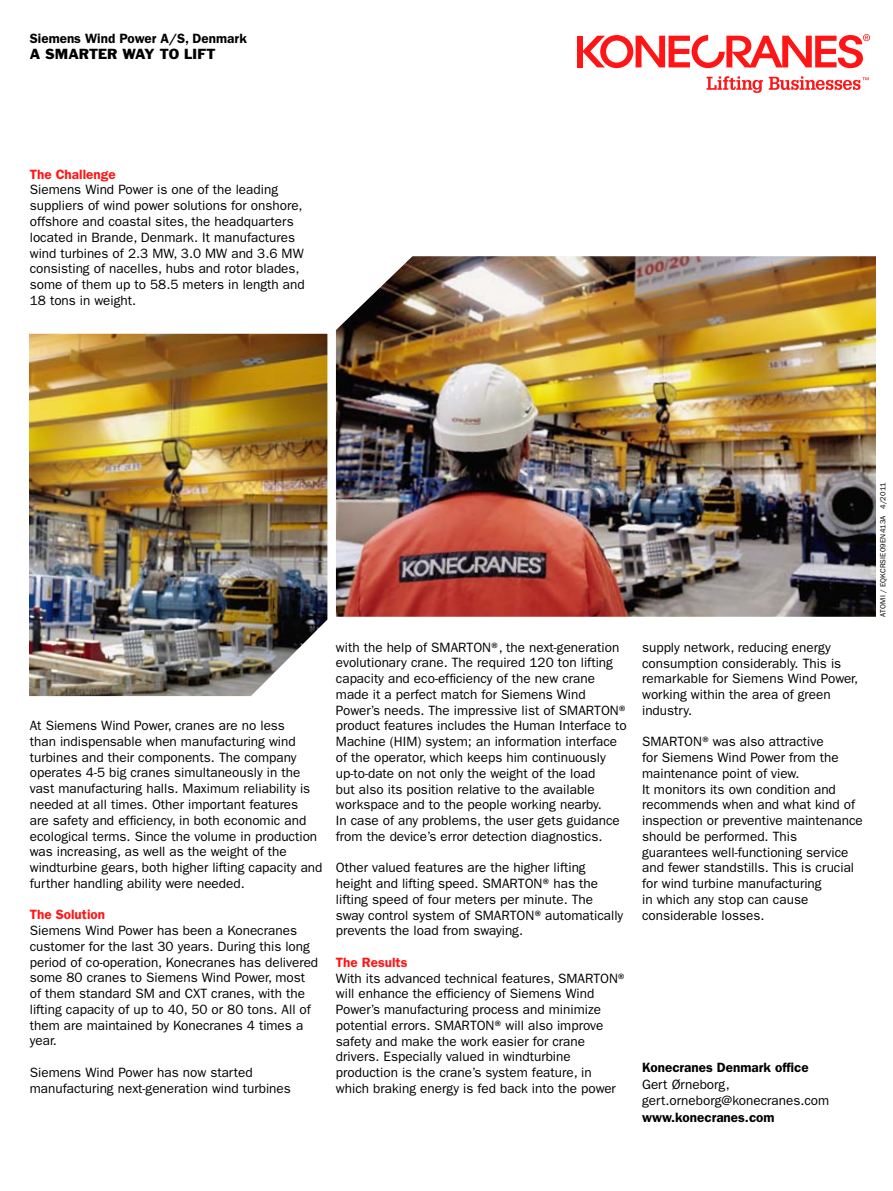
<style>
.page{position:relative;width:893px;height:1191px;background:#fff}
.page>*{position:absolute;margin:0;border:0;box-sizing:border-box;transform-origin:0 0}
.t1{font:13.5px/15.8px "ITC Franklin Gothic Std";color:#000}
.t2{font:600 13.5px "ITC Franklin Gothic Std";color:#000}
.t3{font:600 13.5px "ITC Franklin Gothic Std";color:#ff1516}
.t4{font:13.5px "Franklin Gothic Std";color:#000}
.t5{font:7.5px "ITC Franklin Gothic Std";letter-spacing:.02em;color:#000}
</style>
<div class="page">
<div style="left:577px;top:36px;width:6px;height:31px;background:#ff1516"></div>
<svg style="left:582px;top:34px;width:288px;height:34px"></svg>
<svg style="left:707px;top:76px;width:56px;height:17px"></svg>
<svg style="left:769px;top:76px;width:100px;height:14px"></svg>
<img style="left:29px;top:334px;width:298px;height:362px">
<img style="left:336px;top:256px;width:540px;height:361px">
<p class="t2" style="left:30px;top:31px;width:219px">Siemens Wind Power A/S, Denmark</p>
<p class="t4" style="left:30px;top:45px;width:187px">A SMARTER WAY TO LIFT</p>
<p class="t3" style="left:30px;top:166px;width:87px">The Challenge</p>
<p class="t1" style="left:30px;top:182px;width:277px">Siemens Wind Power is one of the leading suppliers of wind power solutions for onshore, offshore and coastal sites, the headquarters located in Brande, Denmark. It manufactures wind turbines of 2.3 MW, 3.0 MW and 3.6 MW consisting of nacelles, hubs and rotor blades, some of them up to 58.5 meters in length and 18 tons in weight.</p>
<p class="t1" style="left:30px;top:718px;width:294px">At Siemens Wind Power, cranes are no less<br>than indispensable when manufacturing wind turbines and their components. The company operates 4-5 big cranes simultaneously in the vast manufacturing halls. Maximum reliability is needed at all times. Other important features<br>are safety and efficiency, in both economic and ecological terms. Since the volume in production was increasing, as well as the weight of the windturbine gears, both higher lifting capacity and further handling ability were needed.</p>
<p class="t3" style="left:30px;top:906px;width:77px">The Solution</p>
<p class="t1" style="left:30px;top:922px;width:290px">Siemens Wind Power has been a Konecranes customer for the last 30 years. During this long period of co-operation, Konecranes has delivered some 80 cranes to Siemens Wind Power, most of them standard SM and CXT cranes, with the lifting capacity of up to 40, 50 or 80 tons. All of them are maintained by Konecranes 4 times a year.</p>
<p class="t1" style="left:30px;top:1064px;width:263px">Siemens Wind Power has now started manufacturing next-generation wind turbines</p>
<p class="t1" style="left:336px;top:639px;width:124px">with the help of SMARTO</p>
<p class="t1" style="left:336px;top:639px;width:285px;text-indent:146px">N®, the next-generation evolutionary crane. The required 120 ton lifting capacity and eco-efficiency of the new crane made it a perfect match for Siemens Wind Power’s needs. The impressive list of SMARTO</p>
<p class="t1" style="left:336px;top:702px;width:295px;text-indent:274px">N® product features includes the Human I nterface to Machine (HI M) system; an information interface of the operator, which keeps him continuously up-to-date on not only the weight of the load<br>but also its position relative to the available workspace and to the people working nearby.<br>I n case of any problems, the user gets guidance from the device’s error detection diagnostics.</p>
<p class="t1" style="left:336px;top:860px;width:251px">Other valued features are the higher lifting height and lifting speed. SMARTO</p>
<p class="t1" style="left:336px;top:875px;width:264px;text-indent:198px">N® has the lifting speed of four meters per minute. The sway control system of SMARTO</p>
<p class="t1" style="left:525px;top:907px;width:99px">N® automatically</p>
<p class="t1" style="left:336px;top:923px;width:189px">prevents the load from swaying.</p>
<p class="t3" style="left:336px;top:954px;width:73px">The Results</p>
<p class="t1" style="left:336px;top:970px;width:251px">With its advanced technical features, SMARTO</p>
<p class="t1" style="left:609px;top:970px;width:21px">N®</p>
<p class="t1" style="left:336px;top:986px;width:267px">will enhance the efficiency of Siemens Wind<br>Power’s manufacturing process and minimize potential errors. SMARTO</p>
<p class="t1" style="left:336px;top:1017px;width:282px;text-indent:150px">N® will also improve safety and make the work easier for crane drivers. Especially valued in windturbine production is the crane’s system feature, in which braking energy is fed back into the power</p>
<p class="t1" style="left:642px;top:639px;width:218px">supply network, reducing energy consumption considerably. This is remarkable for Siemens Wind Power, working within the area of green industry.</p>
<p class="t1" style="left:642px;top:734px;width:29px">SMARTO</p>
<p class="t1" style="left:642px;top:734px;width:222px;text-indent:51px">N® was also attractive<br>for Siemens Wind Power from the maintenance point of view.<br>It monitors its own condition and recommends when and what kind of inspection or preventive maintenance should be performed. This guarantees well-functioning service and fewer standstills. This is crucial for wind turbine manufacturing<br>in which any stop can cause considerable losses.</p>
<p class="t2" style="left:642px;top:1059px;width:168px">Konecranes Denmark office</p>
<p class="t1" style="left:642px;top:1075px;width:189px;line-height:16.5px">Gert Ørneborg, gert.orneborg@konecranes.com</p>
<p class="t2" style="left:642px;top:1109px;width:134px">www.konecranes.com</p>
<p class="t5" style="left:878px;top:617px;width:136px;rotate:-90deg">ATOMI / EQKCRSIE09EN413A 4/2011</p>
</div>
